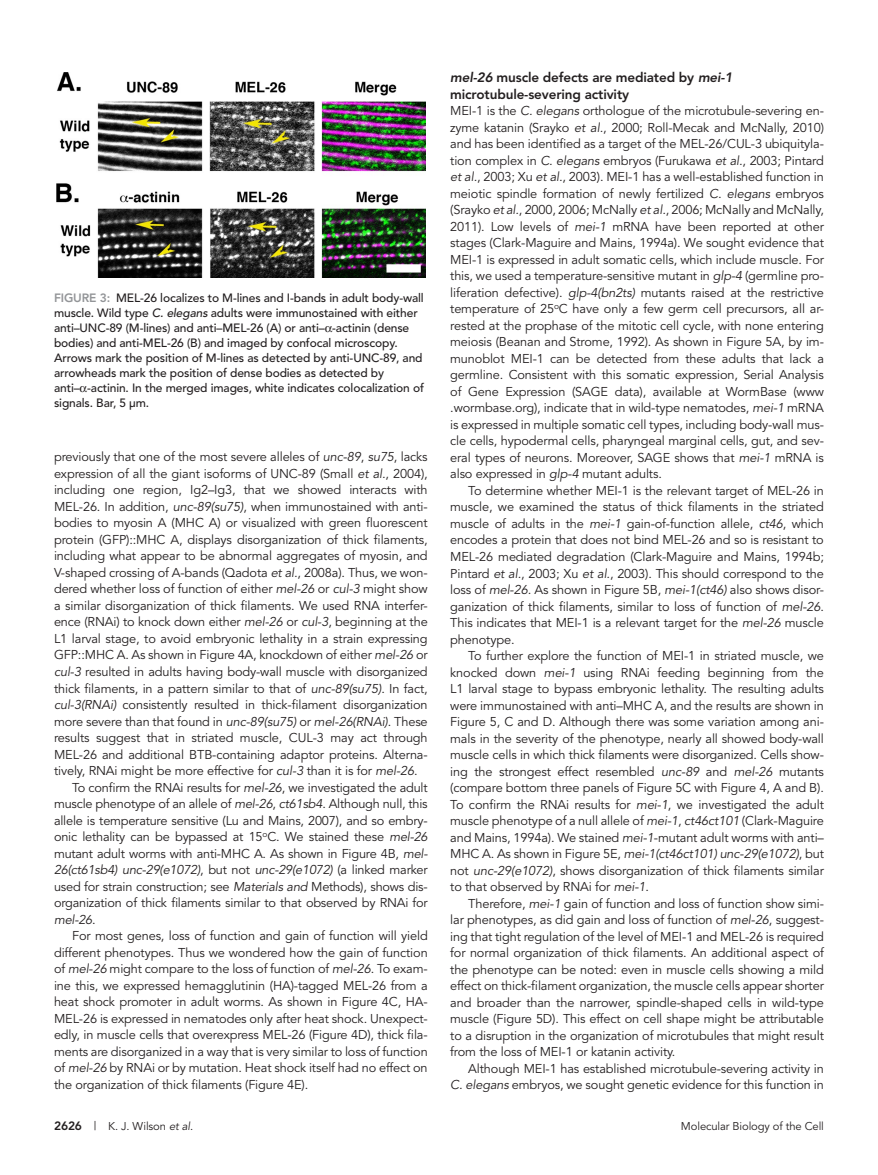
<style>
.page{position:relative;width:878px;height:1175px;background:#fff}
.page>*{position:absolute;margin:0;border:0;box-sizing:border-box;transform-origin:0 0}
.t1{font:800 13.5px/16.5px "Avenir";letter-spacing:-.01em;color:#231f20}
.Para{font:12.75px/16.5px "Avenir";letter-spacing:-.01em;color:#231f20;text-align:justify}
.ParaFL{font:12.75px/16.5px "Avenir";letter-spacing:-.01em;color:#231f20;text-align:justify}
.FigCaption{font:500 12px/15px "Avenir";letter-spacing:-.01em;color:#231f20}
.t2{font:11.25px "Avenir";letter-spacing:-.01em;color:#231f20}
.s1{font-weight:800;color:#939598}
.s2{font-style:italic}
.s3{font-weight:800;font-size:12px}
.s4{font-size:12px}
</style>
<div class="page">
<img style="left:56px;top:72px;width:369px;height:206px">
<p class="FigCaption" style="left:54px;top:290px;width:371px"><span class="s1">FIGURE 3:</span> MEL-26 localizes to M-lines and I-bands in adult body-wall muscle. Wild type <span class="s2">C. elegans</span> adults were immunostained with either anti–UNC-89 (M-lines) and anti–MEL-26 (A) or anti– -actinin (dense bodies) and anti-MEL-26 (B) and imaged by confocal microscopy.<br>Arrows mark the position of M-lines as detected by anti-UNC-89, and arrowheads mark the position of dense bodies as detected by<br>anti– -actinin. In the merged images, white indicates colocalization of signals. Bar, 5 μm.</p>
<p class="ParaFL" style="left:54px;top:449px;width:375px">previously that one of the most severe alleles of <span class="s2">unc-89</span>, <span class="s2">su75</span>, lacks expression of all the giant isoforms of UNC-89 (Small <span class="s2">et al.</span>, 2004), including one region, Ig2–Ig3, that we showed interacts with MEL-26. In addition, <span class="s2">unc-89(su75)</span>, when immunostained with anti&shy;bodies to myosin A (MHC A) or visualized with green fluorescent protein (GFP)::MHC A, displays disorganization of thick filaments, including what appear to be abnormal aggregates of myosin, and V-shaped crossing of A-bands (Qadota <span class="s2">et al.</span>, 2008a). Thus, we won&shy;dered whether loss of function of either <span class="s2">mel-26</span> or <span class="s2">cul-3</span> might show a similar disorganization of thick filaments. We used RNA interfer&shy;ence (RNAi) to knock down either <span class="s2">mel-26</span> or <span class="s2">cul-3</span>, beginning at the L1 larval stage, to avoid embryonic lethality in a strain expressing GFP::MHC A. As shown in Figure 4A, knockdown of either <span class="s2">mel-26</span> or <span class="s2">cul-3</span> resulted in adults having body-wall muscle with disorganized thick filaments, in a pattern similar to that of <span class="s2">unc-89(su75)</span>. In fact, <span class="s2">cul-3(RNAi)</span> consistently resulted in thick-filament disorganization more severe than that found in <span class="s2">unc-89(su75)</span> or <span class="s2">mel-26(RNAi)</span>. These results suggest that in striated muscle, CUL-3 may act through MEL-26 and additional BTB-containing adaptor proteins. Alterna&shy;tively, RNAi might be more effective for <span class="s2">cul-3</span> than it is for <span class="s2">mel-26</span>.</p>
<p class="Para" style="left:54px;top:779px;width:375px;text-indent:18px">To confirm the RNAi results for <span class="s2">mel-26</span>, we investigated the adult muscle phenotype of an allele of <span class="s2">mel-26</span>, <span class="s2">ct61sb4</span>. Although null, this allele is temperature sensitive (Lu and Mains, 2007), and so embry&shy;onic lethality can be bypassed at 15<sup>o</sup>C. We stained these <span class="s2">mel-26 </span>mutant adult worms with anti-MHC A. As shown in Figure 4B, <span class="s2">mel-26(ct61sb4) unc-29(e1072)</span>, but not <span class="s2">unc-29(e1072)</span> (a linked marker used for strain construction; see <span class="s2">Materials and</span> Methods), shows dis&shy;organization of thick filaments similar to that observed by RNAi for <span class="s2">mel-26</span>.</p>
<p class="Para" style="left:54px;top:927px;width:375px;text-indent:18px">For most genes, loss of function and gain of function will yield different phenotypes. Thus we wondered how the gain of function of <span class="s2">mel-26</span> might compare to the loss of function of <span class="s2">mel-26</span>. To exam&shy;ine this, we expressed hemagglutinin (HA)-tagged MEL-26 from a heat shock promoter in adult worms. As shown in Figure 4C, HA-MEL-26 is expressed in nematodes only after heat shock. Unexpect&shy;edly, in muscle cells that overexpress MEL-26 (Figure 4D), thick fila&shy;ments are disorganized in a way that is very similar to loss of function of <span class="s2">mel-26</span> by RNAi or by mutation. Heat shock itself had no effect on the organization of thick filaments (Figure 4E).</p>
<h2 class="t1" style="left:450px;top:69px;width:284px"><span class="s2">mel-26</span> muscle defects are mediated by <span class="s2">mei-1 </span>microtubule-severing activity</h2>
<p class="ParaFL" style="left:450px;top:103px;width:375px">MEI-1 is the <span class="s2">C. elegans</span> orthologue of the microtubule-severing en&shy;zyme katanin (Srayko <span class="s2">et al.</span>, 2000; Roll-Mecak and McNally, 2010) and has been identified as a target of the MEL-26/CUL-3 ubiquityla&shy;tion complex in <span class="s2">C. elegans</span> embryos (Furukawa <span class="s2">et al.</span>, 2003; Pintard <span class="s2">et al.</span>, 2003; Xu <span class="s2">et al.</span>, 2003). MEI-1 has a well-established function in meiotic spindle formation of newly fertilized <span class="s2">C. elegans</span> embryos (Srayko <span class="s2">et al.</span>, 2000, 2006; McNally <span class="s2">et al.</span>, 2006; McNally and McNally, 2011). Low levels of <span class="s2">mei-1</span> mRNA have been reported at other stages (Clark-Maguire and Mains, 1994a). We sought evidence that MEI-1 is expressed in adult somatic cells, which include muscle. For this, we used a temperature-sensitive mutant in <span class="s2">glp-4</span> (germline pro&shy;liferation defective). <span class="s2">glp-4(bn2ts)</span> mutants raised at the restrictive temperature of 25<sup>o</sup>C have only a few germ cell precursors, all ar&shy;rested at the prophase of the mitotic cell cycle, with none entering meiosis (Beanan and Strome, 1992). As shown in Figure 5A, by im&shy;munoblot MEI-1 can be detected from these adults that lack a germline. Consistent with this somatic expression, Serial Analysis of Gene Expression (SAGE data), available at WormBase (www .wormbase.org), indicate that in wild-type nematodes, <span class="s2">mei-1</span> mRNA is expressed in multiple somatic cell types, including body-wall mus&shy;cle cells, hypodermal cells, pharyngeal marginal cells, gut, and sev&shy;eral types of neurons. Moreover, SAGE shows that <span class="s2">mei-1</span> mRNA is also expressed in <span class="s2">glp-4</span> mutant adults.</p>
<p class="Para" style="left:450px;top:482px;width:375px;text-indent:18px">To determine whether MEI-1 is the relevant target of MEL-26 in muscle, we examined the status of thick filaments in the striated muscle of adults in the <span class="s2">mei-1</span> gain-of-function allele, <span class="s2">ct46</span>, which encodes a protein that does not bind MEL-26 and so is resistant to MEL-26 mediated degradation (Clark-Maguire and Mains, 1994b; Pintard <span class="s2">et al.</span>, 2003; Xu <span class="s2">et al.</span>, 2003). This should correspond to the loss of <span class="s2">mel-26.</span> As shown in Figure 5B, <span class="s2">mei-1(ct46)</span> also shows disor&shy;ganization of thick filaments, similar to loss of function of <span class="s2">mel-26</span>.<br>This indicates that MEI-1 is a relevant target for the <span class="s2">mel-26</span> muscle phenotype.</p>
<p class="Para" style="left:450px;top:647px;width:375px;text-indent:18px">To further explore the function of MEI-1 in striated muscle, we knocked down <span class="s2">mei-1</span> using RNAi feeding beginning from the L1 larval stage to bypass embryonic lethality. The resulting adults were immunostained with anti–MHC A, and the results are shown in Figure 5, C and D. Although there was some variation among ani&shy;mals in the severity of the phenotype, nearly all showed body-wall muscle cells in which thick filaments were disorganized. Cells show&shy;ing the strongest effect resembled <span class="s2">unc-89</span> and <span class="s2">mel-26</span> mutants (compare bottom three panels of Figure 5C with Figure 4, A and B).<br>To confirm the RNAi results for <span class="s2">mei-1</span>, we investigated the adult muscle phenotype of a null allele of <span class="s2">mei-1</span>, <span class="s2">ct46ct101</span> (Clark-Maguire and Mains, 1994a). We stained <span class="s2">mei-1</span>-mutant adult worms with anti– MHC A. As shown in Figure 5E, <span class="s2">mei-1(ct46ct101) unc-29(e1072)</span>, but not <span class="s2">unc-29(e1072)</span>, shows disorganization of thick filaments similar to that observed by RNAi for <span class="s2">mei-1</span>.</p>
<p class="Para" style="left:450px;top:895px;width:375px;text-indent:18px">Therefore, <span class="s2">mei-1</span> gain of function and loss of function show simi&shy;lar phenotypes, as did gain and loss of function of <span class="s2">mel-26</span>, suggest&shy;ing that tight regulation of the level of MEI-1 and MEL-26 is required for normal organization of thick filaments. An additional aspect of the phenotype can be noted: even in muscle cells showing a mild effect on thick-filament organization, the muscle cells appear shorter and broader than the narrower, spindle-shaped cells in wild-type muscle (Figure 5D). This effect on cell shape might be attributable to a disruption in the organization of microtubules that might result from the loss of MEI-1 or katanin activity.</p>
<p class="Para" style="left:450px;top:1060px;width:375px;text-align:right">Although MEI-1 has established microtubule-severing activity in<br><span class="s2">C. elegans</span> embryos, we sought genetic evidence for this function in</p>
<p class="t2" style="left:54px;top:1119px;width:141px"><span class="s3">2626</span> <span class="s4">|</span> K. J. Wilson <span class="s2">et al</span>.</p>
<p class="t2" style="left:681px;top:1119px;width:144px">Molecular Biology of the Cell</p>
</div>
